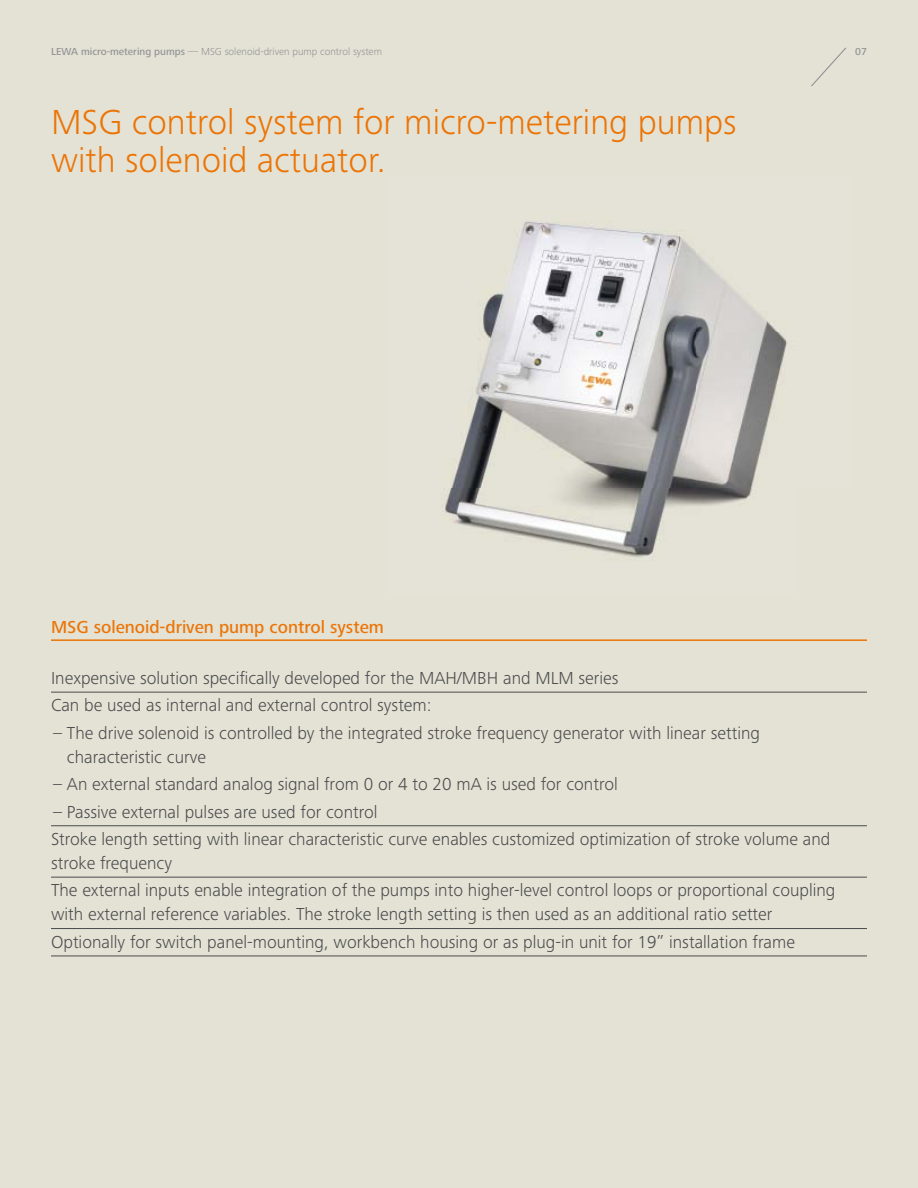
<style>
.page{position:relative;width:918px;height:1188px;background:#e3e2d5}
.page>*{position:absolute;margin:0;border:0;box-sizing:border-box;transform-origin:0 0}
.t1{font:300 36px/38.2px "Frutiger Next LTW1 G";color:#ec7405}
.t2{font:300 18px/27.5px "Frutiger Next LTW1 G";color:#4b4b4d}
.t3{font:500 18px "Frutiger Next LTW1 G";color:#ec7405}
.t4{font:300 10.5px "Frutiger Next LTW1 G";color:#929395}
.t5{font:500 10.5px "Frutiger Next LTW1 G";color:#929395}
.s1{font-weight:500}
</style>
<div class="page">
<img style="left:443px;top:221px;width:344px;height:336px">
<svg style="left:811px;top:47px;width:36px;height:39px"></svg>
<hr style="left:51px;top:639px;width:816px;height:2px;background:#ec7405">
<hr style="left:51px;top:692px;width:816px;height:1px;background:#4b4b4d">
<hr style="left:51px;top:825px;width:816px;height:1px;background:#4b4b4d">
<hr style="left:51px;top:877px;width:816px;height:1px;background:#4b4b4d">
<hr style="left:51px;top:928px;width:816px;height:1px;background:#4b4b4d">
<hr style="left:51px;top:956px;width:816px;height:1px;background:#4b4b4d">
<p class="t4" style="left:51px;top:46px;width:332px"><span class="s1">LEWA micro-metering pumps</span> — MSG solenoid-driven pump control system</p>
<p class="t5" style="left:855px;top:46px;width:13px">07</p>
<h1 class="t1" style="left:51px;top:103px;width:687px">MSG control system for micro-metering pumps with solenoid actuator.</h1>
<p class="t3" style="left:51px;top:617px;width:334px">MSG solenoid-driven pump control system</p>
<p class="t2" style="left:51px;top:664px;width:569px">Inexpensive solution specifically developed for the MAH/MBH and MLM series<br>Can be used as internal and external control system:</p>
<p class="t2" style="left:67px;top:721px;width:695px;line-height:24px;text-indent:-14px">– The drive solenoid is controlled by the integrated stroke frequency generator with linear setting characteristic curve</p>
<p class="t2" style="left:53px;top:771px;width:566px">– An external standard analog signal from 0 or 4 to 20 mA is used for control</p>
<p class="t2" style="left:51px;top:798px;width:781px">– Passive external pulses are used for control<br>Stroke length setting with linear characteristic curve enables customized optimization of stroke volume and</p>
<p class="t2" style="left:51px;top:849px;width:786px">stroke frequency<br>The external inputs enable integration of the pumps into higher-level control loops or proportional coupling</p>
<p class="t2" style="left:51px;top:901px;width:745px">with external reference variables. The stroke length setting is then used as an additional ratio setter<br>Optionally for switch panel-mounting, workbench housing or as plug-in unit for 19” installation frame</p>
</div>
